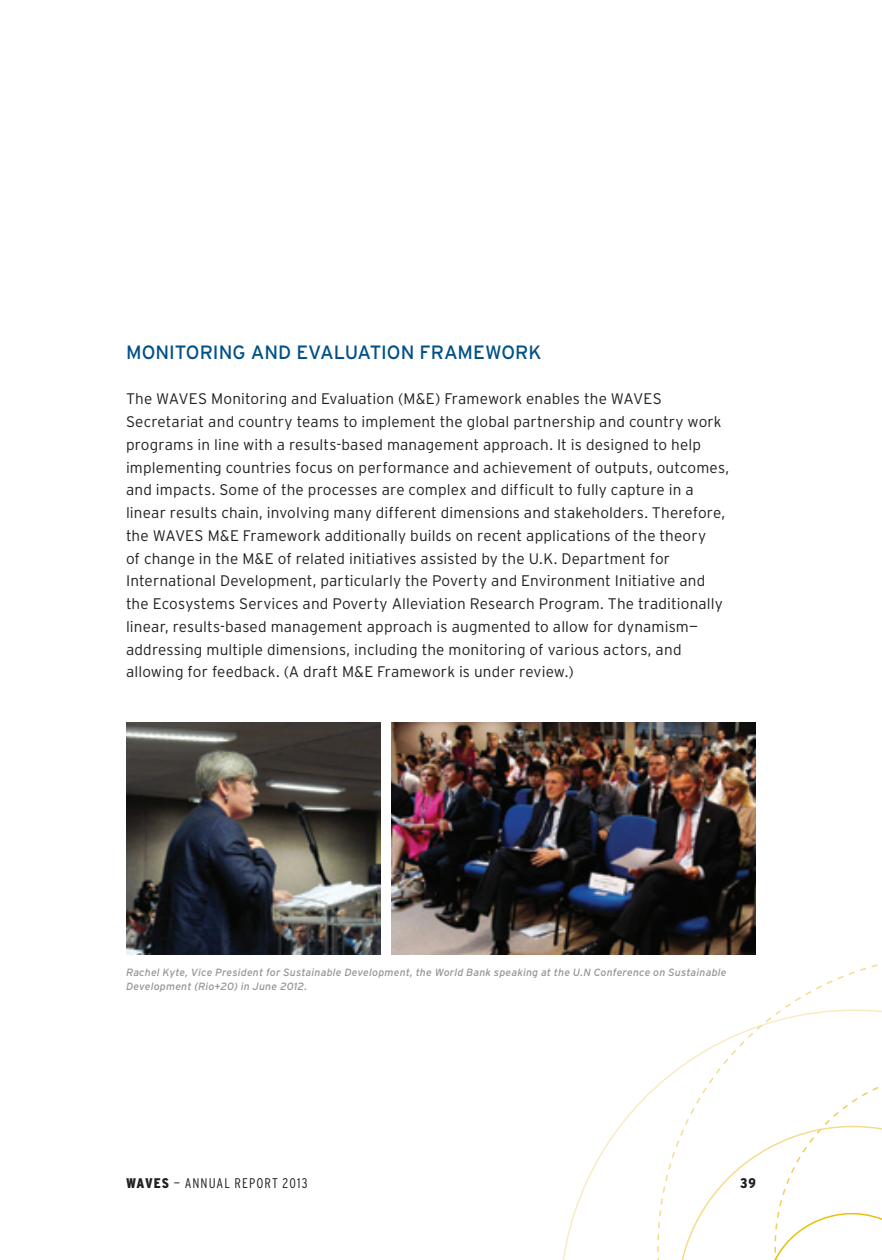
<style>
.page{position:relative;width:882px;height:1260px;background:#fff}
.page>*{position:absolute;margin:0;border:0;box-sizing:border-box;transform-origin:0 0}
.t1{font:19.25px "Interstate";letter-spacing:-.01em;color:#005187}
.t2{font:300 15.4px/22.8px "Interstate";letter-spacing:.01em;color:#231f20}
.t3{font:300 condensed 14px "Interstate";letter-spacing:.075em;color:#231f20}
.t4{font:900 condensed 14px "Interstate";color:#231f20}
.t5{font:italic 10.5px/14px "Interstate";letter-spacing:.02em;color:#939598}
.s1{font-weight:900}
</style>
<div class="page">
<svg style="left:563px;top:1085px;width:94px;height:175px"></svg>
<svg style="left:657px;top:964px;width:225px;height:296px"></svg>
<img style="left:126px;top:722px;width:255px;height:233px">
<img style="left:392px;top:722px;width:364px;height:233px">
<p class="t1" style="left:126px;top:341px;width:417px">MONITORING AND EVALUATION FRAMEWORK</p>
<p class="t2" style="left:126px;top:387px;width:605px">The WAVES Monitoring and Evaluation (M&amp;E) Framework enables the WAVES Secretariat and country teams to implement the global partnership and country work programs in line with a results-based management approach. It is designed to help implementing countries focus on performance and achievement of outputs, outcomes, and impacts. Some of the processes are complex and difficult to fully capture in a linear results chain, involving many different dimensions and stakeholders. Therefore, the WAVES M&amp;E Framework additionally builds on recent applications of the theory<br>of change in the M&amp;E of related initiatives assisted by the U.K. Department for International Development, particularly the Poverty and Environment Initiative and the Ecosystems Services and Poverty Alleviation Research Program. The traditionally linear, results-based management approach is augmented to allow for dynamism— addressing multiple dimensions, including the monitoring of various actors, and allowing for feedback. (A draft M&amp;E Framework is under review.)</p>
<p class="t5" style="left:126px;top:965px;width:602px">Rachel Kyte, Vice President for Sustainable Development, the World Bank speaking at the U.N Conference on Sustainable<br>Development (Rio+20) in June 2012.</p>
<p class="t3" style="left:126px;top:1175px;width:183px"><span class="s1">WAVES</span> — ANNUAL REPORT 2013</p>
<p class="t4" style="left:740px;top:1175px;width:17px">39</p>
</div>
